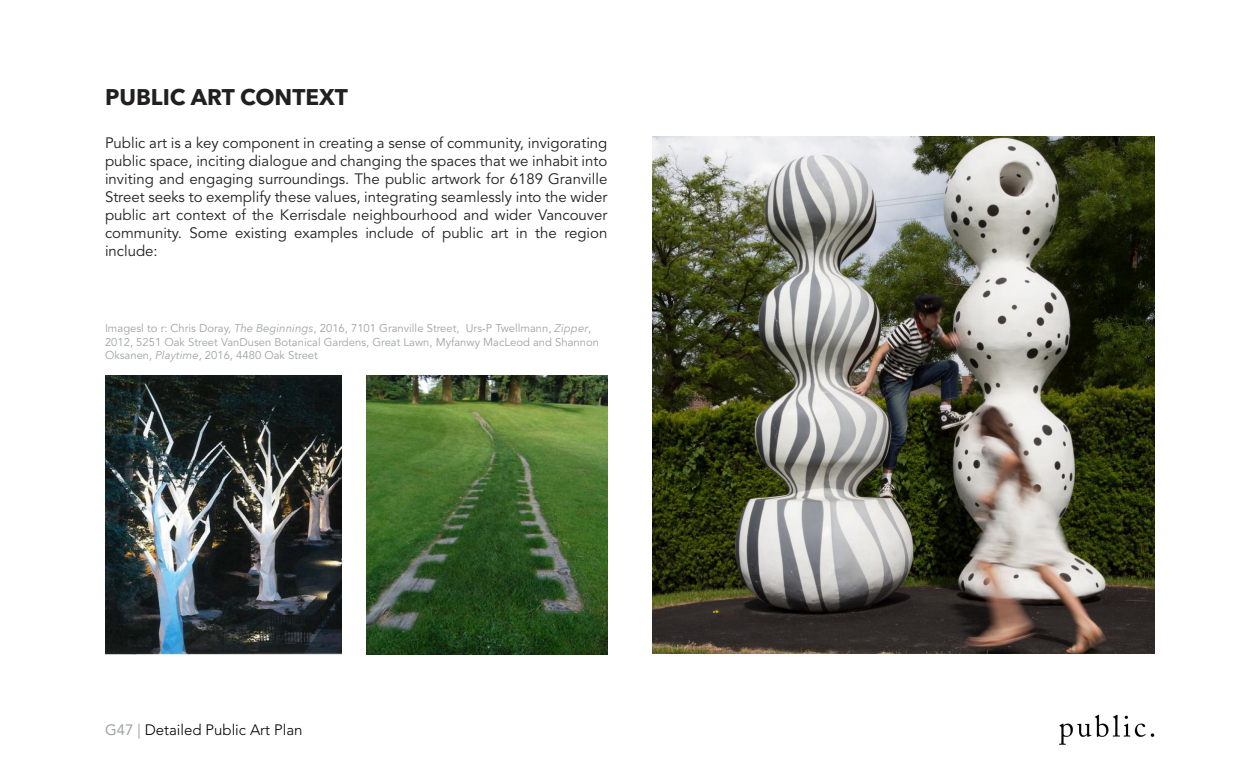
<style>
.page{position:relative;width:1260px;height:765px;background:#fff}
.page>*{position:absolute;margin:0;border:0;box-sizing:border-box;transform-origin:0 0}
.t1{font:700 22.5px "Avenir Next LT Pro";color:#231f20}
.t2{font:15px/18px "Avenir LT Std";color:#231f20;text-align:justify}
.t3{font:300 15px "Avenir";color:#000}
.t4{font:11.25px/13.5px "Avenir LT Std";color:#a0a2a5}
.s1{font-family:"Avenir Next";font-style:italic}
.s2{color:#a1a4a5}
.s3{font-family:"Avenir Next";font-style:italic;color:#a1a4a5}
.s4{font-family:"Avenir LT Std";font-weight:400;color:#a1a4a5}
</style>
<div class="page">
<img style="left:1059px;top:714px;width:96px;height:31px">
<img style="left:652px;top:137px;width:503px;height:517px">
<img style="left:105px;top:375px;width:237px;height:279px">
<img style="left:366px;top:375px;width:242px;height:279px">
<h1 class="t1" style="left:105px;top:83px;width:244px">PUBLIC ART CONTEXT</h1>
<p class="t2" style="left:105px;top:134px;width:504px">Public art is a key component in creating a sense of community, invigorating public space, inciting dialogue and changing the spaces that we inhabit into inviting and engaging surroundings. The public artwork for 6189 Granville Street seeks to exemplify these values, integrating seamlessly into the wider public art context of the Kerrisdale neighbourhood and wider Vancouver community. Some existing examples include of public art in the region include:</p>
<p class="t4" style="left:105px;top:322px;width:495px">Imagesl to r: Chris Doray, <span class="s1">The Beginnings</span>, 2016, 7101 Granville Street, <span class="s2">Urs-P Twellmann,</span> <span class="s3">Zipper</span><span class="s2">,<br>2012, 5251 Oak Street VanDusen Botanical Gardens, Great Lawn,</span> Myfanwy MacLeod and Shannon<br>Oksanen, <span class="s1">Playtime</span>, 2016, 4480 Oak Street</p>
<p class="t3" style="left:105px;top:718px;width:199px"><span class="s4">G47 |</span> Detailed Public Art Plan</p>
</div>
